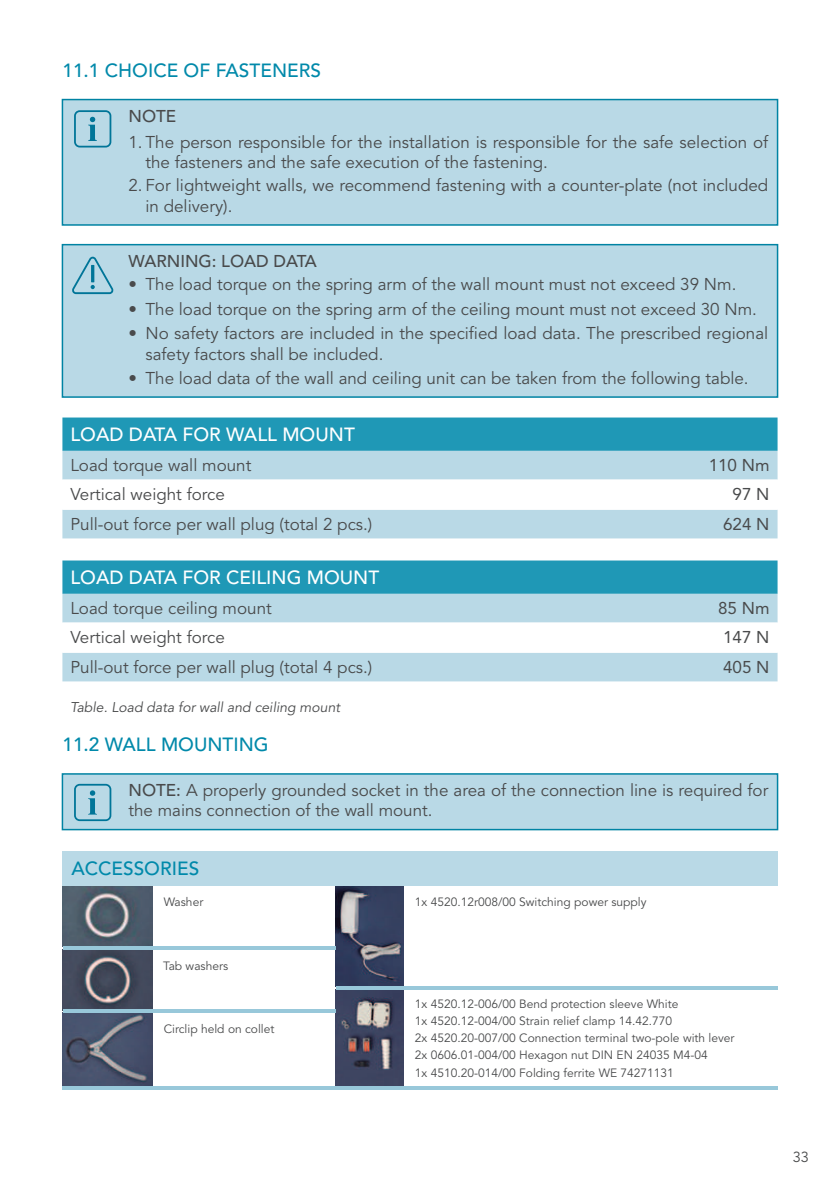
<style>
.page{position:relative;width:840px;height:1191px;background:#fff}
.page>*{position:absolute;margin:0;border:0;box-sizing:border-box;transform-origin:0 0}
.t1{font:500 19px "Avenir LT Std";color:#0089aa}
.t2{font:500 19px "Avenir LT Std";color:#fff}
.t3{font:17px/20.4px "Avenir LT Std";color:#494a4b}
.t4{font:17px "Avenir LT Std";color:#494a4b}
.t5{font:500 17px "Avenir LT Std";color:#494a4b}
.t6{font:14.6px "Avenir LT Std";color:#494a4b}
.t7{font:italic 14px "Avenir LT Std";color:#494a4b}
.t8{font:12px/17.2px "Avenir LT Std";color:#494a4b}
.s1{font-weight:500}
</style>
<div class="page">
<div style="left:62px;top:245px;width:715px;height:152px;background:#b9d9e6"></div>
<div style="left:62px;top:244px;width:715px;height:154px;border:2px solid #0083a3"></div>
<div style="left:62px;top:100px;width:715px;height:125px;background:#b9d9e6"></div>
<div style="left:62px;top:99px;width:715px;height:127px;border:2px solid #0083a3"></div>
<div style="left:62px;top:774px;width:715px;height:55px;background:#b9d9e6"></div>
<div style="left:62px;top:773px;width:715px;height:57px;border:2px solid #0083a3"></div>
<svg style="left:74px;top:110px;width:37px;height:37px"></svg>
<svg style="left:74px;top:784px;width:37px;height:37px"></svg>
<svg style="left:72px;top:257px;width:41px;height:37px"></svg>
<div style="left:62px;top:417px;width:715px;height:34px;background:#1f98b6"></div>
<div style="left:62px;top:451px;width:715px;height:87px;background:#b9d9e6"></div>
<svg style="left:62px;top:479px;width:715px;height:31px"></svg>
<div style="left:62px;top:560px;width:715px;height:34px;background:#1f98b6"></div>
<div style="left:62px;top:594px;width:715px;height:87px;background:#b9d9e6"></div>
<svg style="left:62px;top:622px;width:715px;height:30px"></svg>
<img style="left:335px;top:886px;width:68px;height:100px">
<img style="left:335px;top:990px;width:68px;height:96px">
<img style="left:63px;top:950px;width:89px;height:59px">
<img style="left:63px;top:886px;width:89px;height:60px">
<img style="left:63px;top:1012px;width:89px;height:74px">
<div style="left:63px;top:851px;width:714px;height:35px;background:#b9d9e6"></div>
<hr style="left:63px;top:946px;width:272px;height:4px;background:#98c8da">
<hr style="left:335px;top:986px;width:442px;height:4px;background:#98c8da">
<hr style="left:62px;top:1086px;width:715px;height:3px;background:#98c8da">
<hr style="left:63px;top:1009px;width:272px;height:3px;background:#98c8da">
<p class="t1" style="left:62px;top:59px;width:260px">11.1 CHOICE OF FASTENERS</p>
<p class="t5" style="left:128px;top:106px;width:49px">NOTE</p>
<p class="t3" style="left:145px;top:132px;width:624px;text-indent:-17px">1. The person responsible for the installation is responsible for the safe selection of the fasteners and the safe execution of the fastening.</p>
<p class="t3" style="left:145px;top:176px;width:624px;text-indent:-17px">2. For lightweight walls, we recommend fastening with a counter-plate (not included in delivery).</p>
<p class="t5" style="left:128px;top:251px;width:190px">WARNING: LOAD DATA</p>
<p class="t3" style="left:128px;top:274px;width:609px">• The load torque on the spring arm of the wall mount must not exceed 39 Nm.</p>
<p class="t3" style="left:128px;top:299px;width:629px">• The load torque on the spring arm of the ceiling mount must not exceed 30 Nm.</p>
<p class="t3" style="left:145px;top:324px;width:624px;text-indent:-17px">• No safety factors are included in the specified load data. The prescribed regional safety factors shall be included.</p>
<p class="t3" style="left:128px;top:369px;width:621px">• The load data of the wall and ceiling unit can be taken from the following table.</p>
<p class="t2" style="left:70px;top:423px;width:286px">LOAD DATA FOR WALL MOUNT</p>
<p class="t3" style="left:70px;top:455px;width:182px">Load torque wall mount</p>
<p class="t4" style="left:708px;top:455px;width:62px">110 Nm</p>
<p class="t3" style="left:70px;top:484px;width:156px">Vertical weight force</p>
<p class="t4" style="left:732px;top:484px;width:38px">97 N</p>
<p class="t3" style="left:70px;top:514px;width:303px">Pull-out force per wall plug (total 2 pcs.)</p>
<p class="t4" style="left:722px;top:514px;width:48px">624 N</p>
<p class="t2" style="left:70px;top:566px;width:310px">LOAD DATA FOR CEILING MOUNT</p>
<p class="t3" style="left:70px;top:598px;width:203px">Load torque ceiling mount</p>
<p class="t4" style="left:717px;top:598px;width:53px">85 Nm</p>
<p class="t3" style="left:70px;top:627px;width:156px">Vertical weight force</p>
<p class="t4" style="left:722px;top:627px;width:48px">147 N</p>
<p class="t3" style="left:70px;top:657px;width:303px">Pull-out force per wall plug (total 4 pcs.)</p>
<p class="t4" style="left:722px;top:657px;width:48px">405 N</p>
<p class="t7" style="left:70px;top:698px;width:271px">Table. Load data for wall and ceiling mount</p>
<p class="t1" style="left:62px;top:733px;width:208px">11.2 WALL MOUNTING</p>
<p class="t3" style="left:128px;top:780px;width:641px"><span class="s1">NOTE:</span> A properly grounded socket in the area of the connection line is required for the mains connection of the wall mount.</p>
<p class="t1" style="left:71px;top:857px;width:129px">ACCESSORIES</p>
<p class="t8" style="left:164px;top:893px;width:41px">Washer</p>
<p class="t8" style="left:414px;top:893px;width:233px">1x 4520.12r008/00 Switching power supply</p>
<p class="t8" style="left:163px;top:957px;width:66px">Tab washers</p>
<p class="t8" style="left:164px;top:1020px;width:112px">Circlip held on collet</p>
<p class="t8" style="left:414px;top:995px;width:321px">1x 4520.12-006/00 Bend protection sleeve White<br>1x 4520.12-004/00 Strain relief clamp 14.42.770<br>2x 4520.20-007/00 Connection terminal two-pole with lever 2x 0606.01-004/00 Hexagon nut DIN EN 24035 M4-04<br>1x 4510.20-014/00 Folding ferrite WE 74271131</p>
<p class="t6" style="left:792px;top:1148px;width:18px">33</p>
</div>
